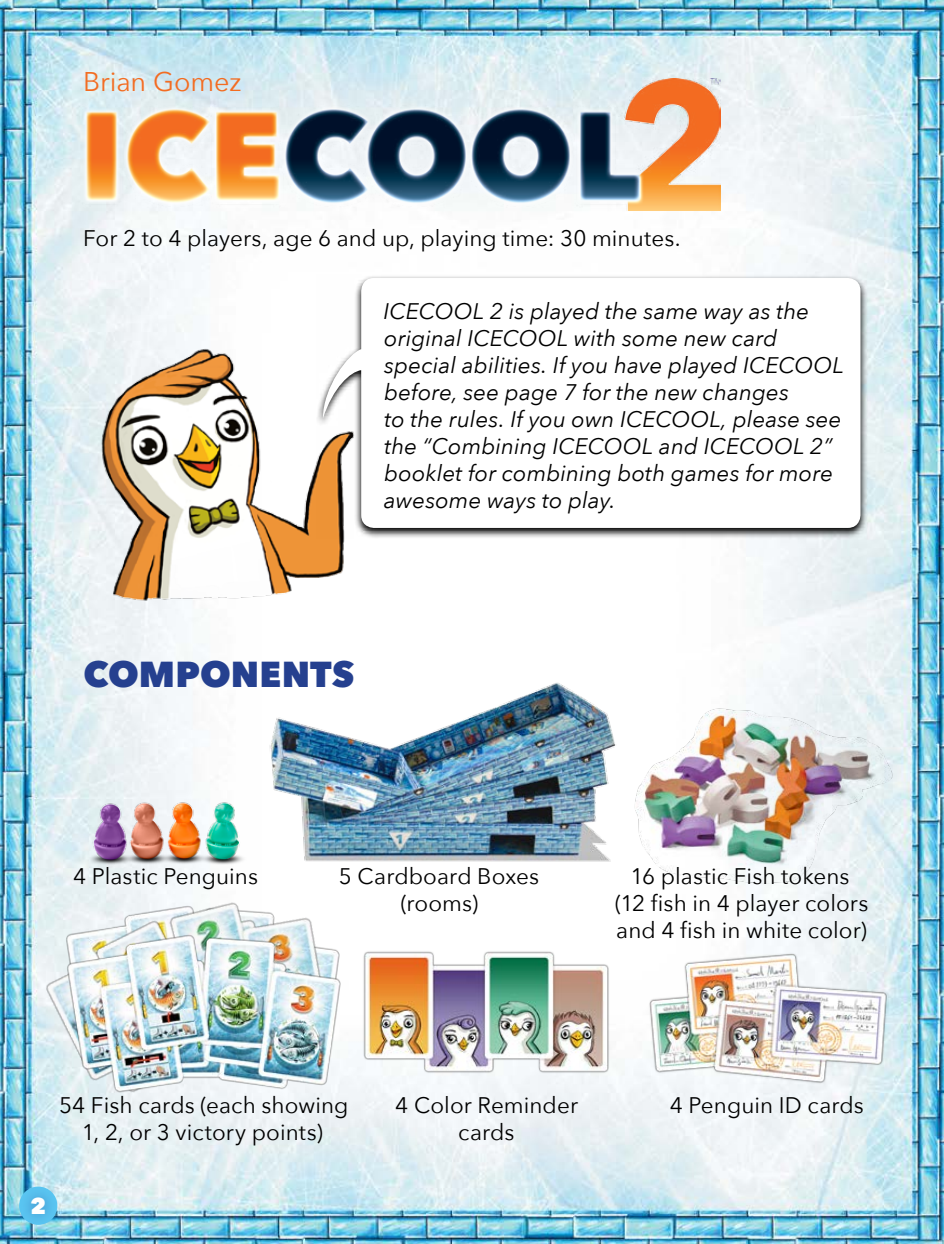
<style>
.page{position:relative;width:944px;height:1244px;background:#fff}
.page>*{position:absolute;margin:0;border:0;box-sizing:border-box;transform-origin:0 0}
.t1{font:800 36px "Avenir Next";color:#25408f}
.t2{font:27px "Avenir Next";letter-spacing:-.005em;color:#f36c21}
.t3{font:italic 22.5px/27px "Avenir Next";letter-spacing:.005em;color:#000}
.t4{font:22.5px/27px "Avenir Next";letter-spacing:.005em;color:#000;text-align:center}
.t5{font:800 22.5px "Avenir Next";color:#fff}
</style>
<div class="page">
<img style="left:0;top:0;width:944px;height:1244px">
<img style="left:86px;top:788px;width:161px;height:79px">
<img style="left:247px;top:653px;width:382px;height:225px">
<img style="left:34px;top:873px;width:315px;height:242px">
<img style="left:64px;top:933px;width:279px;height:166px">
<img style="left:564px;top:675px;width:359px;height:239px">
<img style="left:346px;top:934px;width:281px;height:157px">
<img style="left:647px;top:927px;width:241px;height:175px">
<img style="left:83px;top:79px;width:638px;height:132px">
<img style="left:20px;top:293px;width:458px;height:364px">
<svg style="left:316px;top:274px;width:551px;height:264px"></svg>
<svg style="left:323px;top:278px;width:537px;height:250px"></svg>
<div style="left:19px;top:1184px;width:39px;height:43px;background:#25408f;opacity:.5"></div>
<p class="t2" style="left:83px;top:59px;width:160px">Brian Gomez</p>
<p class="t4" style="left:83px;top:224px;width:599px">For 2 to 4 players, age 6 and up, playing time: 30 minutes.</p>
<p class="t3" style="left:384px;top:296px;width:462px">ICECOOL 2 is played the same way as the original ICECOOL with some new card special abilities. If you have played ICECOOL before, see page 7 for the new changes<br>to the rules. If you own ICECOOL, please see the “Combining ICECOOL and ICECOOL 2” booklet for combining both games for more awesome ways to play.</p>
<h1 class="t1" style="left:84px;top:652px;width:272px">COMPONENTS</h1>
<p class="t4" style="left:73px;top:862px;width:186px">4 Plastic Penguins</p>
<p class="t4" style="left:615px;top:862px;width:255px">16 plastic Fish tokens (12 fish in 4 player colors and 4 fish in white color)</p>
<p class="t4" style="left:339px;top:862px;width:202px">5 Cardboard Boxes (rooms)</p>
<p class="t4" style="left:59px;top:1090px;width:291px">54 Fish cards (each showing<br>1, 2, or 3 victory points)</p>
<p class="t5" style="left:30px;top:1192px;width:17px">2</p>
<p class="t4" style="left:395px;top:1090px;width:184px">4 Color Reminder</p>
<p class="t4" style="left:670px;top:1090px;width:196px">4 Penguin ID cards</p>
<p class="t4" style="left:458px;top:1117px;width:58px">cards</p>
</div>
